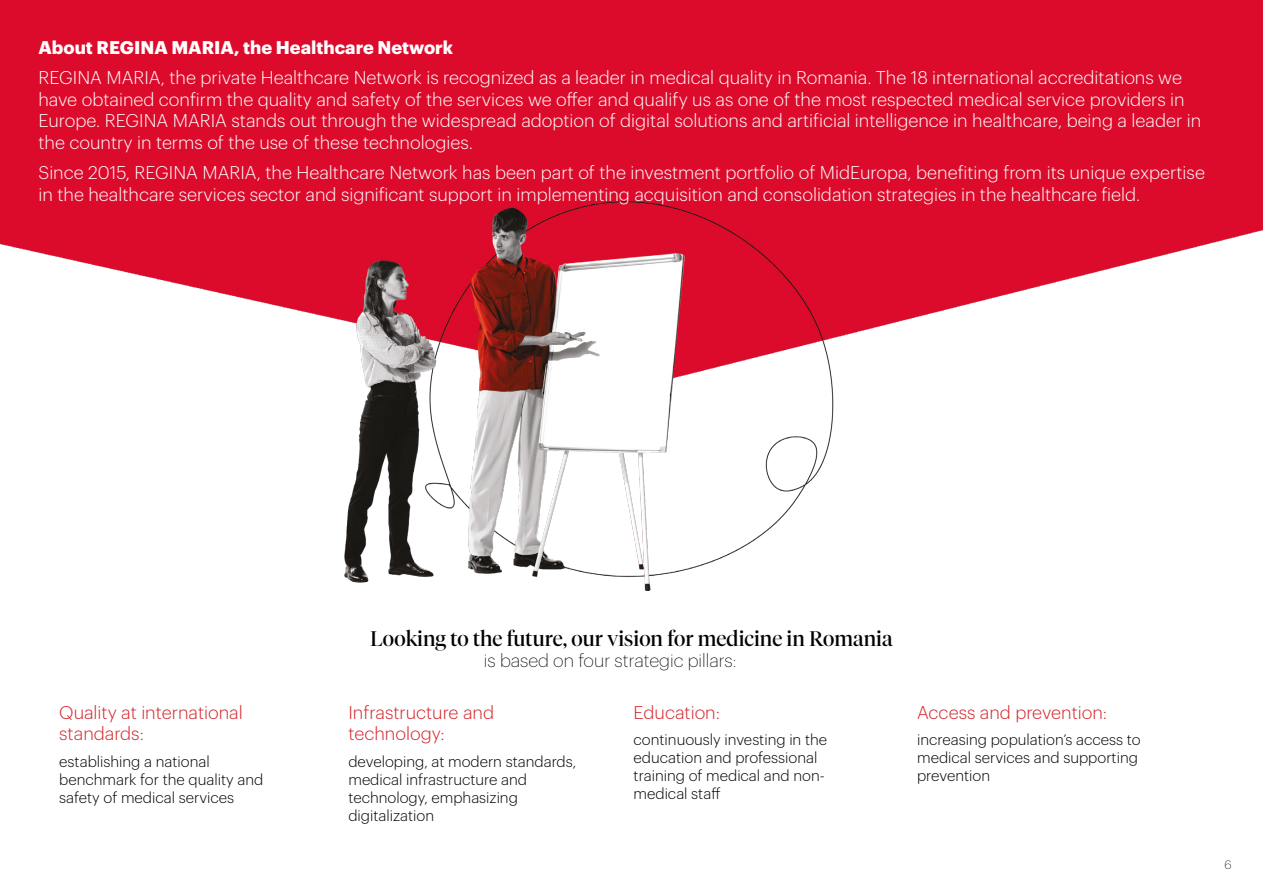
<style>
.page{position:relative;width:1263px;height:893px;background:#fff}
.page>*{position:absolute;margin:0;border:0;box-sizing:border-box;transform-origin:0 0}
.t1{font:21px "Tiempos Fine";color:#000}
.t2{font:300 18px/21.6px "Graphik";color:#fff}
.t3{font:300 18px/21.6px "Graphik";color:#d3232a}
.t4{font:700 18px "Graphik";color:#fff}
.t5{font:200 18px "Graphik";color:#000}
.t6{font:300 15px/18px "Graphik";color:#000}
.t7{font:200 12px "Graphik";color:#000}
</style>
<div class="page">
<img style="left:0;top:0;width:1263px;height:590px">
<p class="t4" style="left:38px;top:34px;width:416px">About REGINA MARIA, the Healthcare Network</p>
<p class="t2" style="left:38px;top:65px;width:1164px">REGINA MARIA, the private Healthcare Network is recognized as a leader in medical quality in Romania. The 18 international accreditations we have obtained confirm the quality and safety of the services we offer and qualify us as one of the most respected medical service providers in Europe. REGINA MARIA stands out through the widespread adoption of digital solutions and artificial intelligence in healthcare, being a leader in the country in terms of the use of these technologies.</p>
<p class="t2" style="left:38px;top:160px;width:1168px">Since 2015, REGINA MARIA, the Healthcare Network has been part of the investment portfolio of MidEuropa, benefiting from its unique expertise in the healthcare services sector and significant support in implementing acquisition and consolidation strategies in the healthcare field.</p>
<p class="t3" style="left:59px;top:700px;width:185px">Quality at international standards:</p>
<p class="t6" style="left:59px;top:751px;width:205px">establishing a national benchmark for the quality and safety of medical services</p>
<p class="t1" style="left:370px;top:626px;width:524px">Looking to the future, our vision for medicine in Romania</p>
<p class="t5" style="left:484px;top:648px;width:254px">is based on four strategic pillars:</p>
<p class="t3" style="left:634px;top:700px;width:88px">Education:</p>
<p class="t6" style="left:634px;top:729px;width:195px">continuously investing in the education and professional training of medical and non&shy;medical staff</p>
<p class="t3" style="left:348px;top:700px;width:147px">Infrastructure and technology:</p>
<p class="t6" style="left:348px;top:751px;width:229px">developing, at modern standards, medical infrastructure and technology, emphasizing digitalization</p>
<p class="t3" style="left:917px;top:700px;width:192px">Access and prevention:</p>
<p class="t6" style="left:917px;top:729px;width:225px">increasing population’s access to medical services and supporting prevention</p>
<p class="t7" style="left:1225px;top:856px;width:9px">6</p>
</div>
